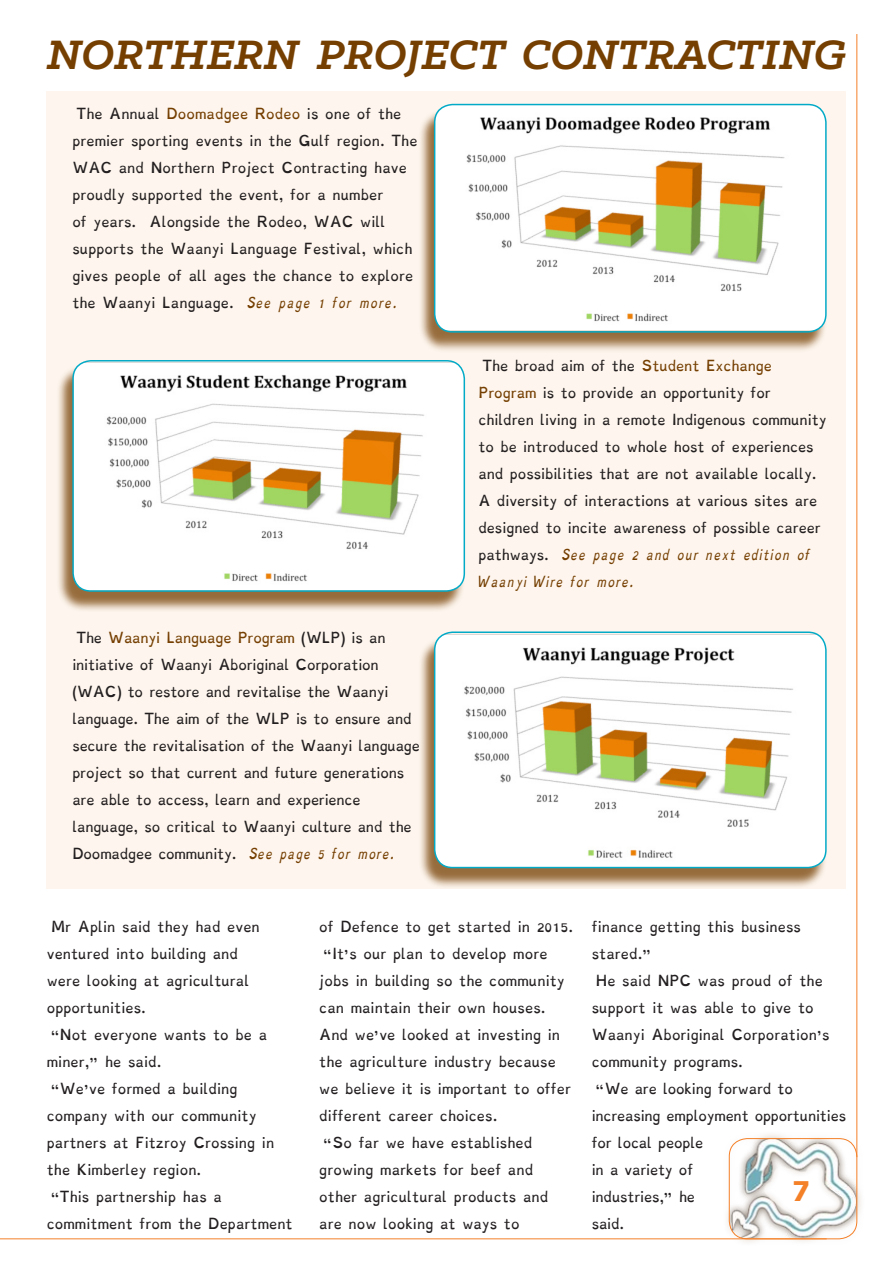
<style>
.page{position:relative;width:893px;height:1263px;background:#fff}
.page>*{position:absolute;margin:0;border:0;box-sizing:border-box;transform-origin:0 0}
.Heads{font:italic 700 46.5px "Klinic Slab";color:#753f02}
.t1{font:700 27px "Tahoma";color:#f48028}
.Text{font:12px "Dyslexie";color:#231f20}
.Text-2{font:12px "Dyslexie";letter-spacing:-.02em;color:#231f20}
.Text-3{font:italic 12px "Dyslexie";letter-spacing:-.01em;color:#753f02}
.Text-4{font:12px "Dyslexie";letter-spacing:-.02em;color:#753f02}
.s1{color:#753f02}
.s2{font-style:italic;color:#753f02}
.s3{color:#231f20}
.s4{font-style:normal;color:#231f20}
</style>
<div class="page">
<div style="left:721px;top:1130px;width:144px;height:117px;background:#753f02;opacity:.28"></div>
<img style="left:729px;top:1138px;width:128px;height:101px">
<div style="left:729px;top:1138px;width:128px;height:101px;border:1px solid #f48028;border-radius:18px"></div>
<hr style="left:857px;top:34px;width:1px;height:1123px;background:#f48028">
<hr style="left:0;top:1238px;width:827px;height:1px;background:#f48028">
<div style="left:47px;top:91px;width:799px;height:798px;background:#fef6ee"></div>
<div style="left:418px;top:636px;width:409px;height:253px;background:#753f02;opacity:.75"></div>
<img style="left:435px;top:634px;width:391px;height:233px">
<div style="left:434px;top:631px;width:393px;height:237px;border:2px solid #03aac7;border-radius:18px"></div>
<div style="left:418px;top:108px;width:409px;height:245px;background:#753f02;opacity:.75"></div>
<img style="left:435px;top:105px;width:391px;height:226px">
<div style="left:434px;top:104px;width:393px;height:229px;border:2px solid #03aac7;border-radius:18px"></div>
<div style="left:56px;top:364px;width:410px;height:249px;background:#753f02;opacity:.75"></div>
<img style="left:73px;top:361px;width:391px;height:230px">
<div style="left:72px;top:360px;width:393px;height:232px;border:2px solid #03aac7;border-radius:18px"></div>
<p class="Heads" style="left:47px;top:24px;width:801px">NORTHERN PROJECT CONTRACTING</p>
<p class="Text" style="left:77px;top:105px;width:326px">The Annual <span class="s1">Doomadgee Rodeo</span> is one of the</p>
<p class="Text" style="left:72px;top:132px;width:347px">premier sporting events in the Gulf region. The</p>
<p class="Text" style="left:72px;top:159px;width:336px">WAC and Northern Project Contracting have</p>
<p class="Text" style="left:72px;top:186px;width:313px">proudly supported the event, for a number</p>
<p class="Text" style="left:72px;top:213px;width:315px">of years. Alongside the Rodeo, WAC will</p>
<p class="Text" style="left:72px;top:240px;width:342px">supports the Waanyi Language Festival, which</p>
<p class="Text" style="left:72px;top:267px;width:342px">gives people of all ages the chance to explore</p>
<p class="Text" style="left:72px;top:294px;width:326px">the Waanyi Language. <span class="s2">See page 1 for more.</span></p>
<p class="Text-4" style="left:77px;top:628px;width:311px"><span class="s3">The</span> Waanyi Language Program <span class="s3">(WLP) is an</span></p>
<p class="Text-2" style="left:72px;top:655px;width:308px">initiative of Waanyi Aboriginal Corporation</p>
<p class="Text-2" style="left:72px;top:682px;width:318px">(WAC) to restore and revitalise the Waanyi</p>
<p class="Text-2" style="left:72px;top:709px;width:341px">language. The aim of the WLP is to ensure and</p>
<p class="Text-2" style="left:72px;top:736px;width:349px">secure the revitalisation of the Waanyi language</p>
<p class="Text-2" style="left:72px;top:763px;width:334px">project so that current and future generations</p>
<p class="Text-2" style="left:72px;top:790px;width:290px">are able to access, learn and experience</p>
<p class="Text-2" style="left:72px;top:817px;width:341px">language, so critical to Waanyi culture and the</p>
<p class="Text-2" style="left:72px;top:844px;width:324px">Doomadgee community. <span class="s2">See page 5 for more.</span></p>
<p class="Text" style="left:483px;top:357px;width:291px">The broad aim of the <span class="s1">Student Exchange</span></p>
<p class="Text" style="left:478px;top:384px;width:294px"><span class="s1">Program</span> is to provide an opportunity for</p>
<p class="Text" style="left:478px;top:411px;width:350px">children living in a remote Indigenous community</p>
<p class="Text" style="left:478px;top:438px;width:337px">to be introduced to whole host of experiences</p>
<p class="Text" style="left:478px;top:465px;width:340px">and possibilities that are not available locally.</p>
<p class="Text" style="left:478px;top:492px;width:340px">A diversity of interactions at various sites are</p>
<p class="Text" style="left:478px;top:519px;width:344px">designed to incite awareness of possible career</p>
<p class="Text-3" style="left:478px;top:545px;width:334px"><span class="s4">pathways.</span> See page 2 and our next edition of</p>
<p class="Text-3" style="left:478px;top:572px;width:157px">Waanyi Wire for more.</p>
<p class="Text" style="left:51px;top:917px;width:210px">Mr Aplin said they had even</p>
<p class="Text" style="left:47px;top:944px;width:193px">ventured into building and</p>
<p class="Text" style="left:47px;top:971px;width:204px">were looking at agricultural</p>
<p class="Text" style="left:47px;top:998px;width:101px">opportunities.</p>
<p class="Text" style="left:51px;top:1025px;width:218px">“Not everyone wants to be a</p>
<p class="Text" style="left:47px;top:1052px;width:116px">miner,” he said.</p>
<p class="Text" style="left:51px;top:1079px;width:188px">“We’ve formed a building</p>
<p class="Text" style="left:47px;top:1106px;width:211px">company with our community</p>
<p class="Text" style="left:47px;top:1133px;width:229px">partners at Fitzroy Crossing in</p>
<p class="Text" style="left:47px;top:1160px;width:156px">the Kimberley region.</p>
<p class="Text" style="left:51px;top:1187px;width:172px">“This partnership has a</p>
<p class="Text" style="left:47px;top:1214px;width:248px">commitment from the Department</p>
<p class="Text" style="left:319px;top:917px;width:255px">of Defence to get started in 2015.</p>
<p class="Text" style="left:323px;top:944px;width:226px">“It’s our plan to develop more</p>
<p class="Text" style="left:319px;top:971px;width:247px">jobs in building so the community</p>
<p class="Text" style="left:319px;top:998px;width:228px">can maintain their own houses.</p>
<p class="Text" style="left:319px;top:1025px;width:242px">And we’ve looked at investing in</p>
<p class="Text" style="left:319px;top:1052px;width:238px">the agriculture industry because</p>
<p class="Text" style="left:319px;top:1079px;width:253px">we believe it is important to offer</p>
<p class="Text" style="left:319px;top:1106px;width:180px">different career choices.</p>
<p class="Text" style="left:323px;top:1133px;width:210px">“So far we have established</p>
<p class="Text" style="left:319px;top:1160px;width:216px">growing markets for beef and</p>
<p class="Text" style="left:319px;top:1187px;width:231px">other agricultural products and</p>
<p class="Text" style="left:319px;top:1214px;width:202px">are now looking at ways to</p>
<p class="Text" style="left:592px;top:917px;width:211px">finance getting this business</p>
<p class="Text" style="left:592px;top:944px;width:61px">stared.”</p>
<p class="Text" style="left:596px;top:971px;width:228px">He said NPC was proud of the</p>
<p class="Text" style="left:592px;top:998px;width:224px">support it was able to give to</p>
<p class="Text" style="left:592px;top:1025px;width:239px">Waanyi Aboriginal Corporation’s</p>
<p class="Text" style="left:592px;top:1052px;width:153px">community programs.</p>
<p class="Text-2" style="left:596px;top:1079px;width:199px">“We are looking forward to</p>
<p class="Text-2" style="left:592px;top:1106px;width:256px">increasing employment opportunities</p>
<p class="Text-2" style="left:592px;top:1133px;width:113px">for local people</p>
<p class="Text-2" style="left:592px;top:1160px;width:103px">in a variety of</p>
<p class="Text-2" style="left:592px;top:1187px;width:105px">industries,” he</p>
<p class="Text" style="left:592px;top:1214px;width:34px">said.</p>
<h2 class="t1" style="left:793px;top:1172px;width:19px">7</h2>
</div>
